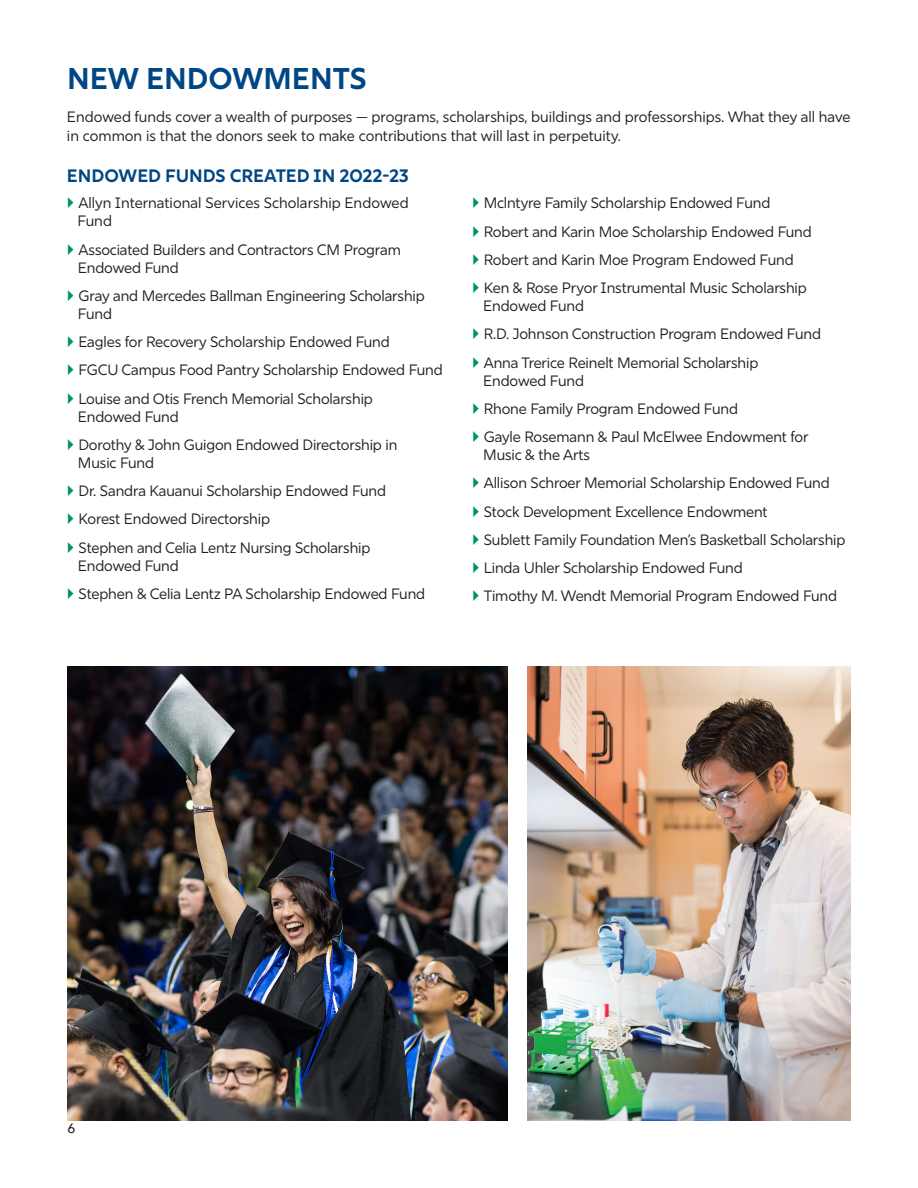
<style>
.page{position:relative;width:918px;height:1188px;background:#fff}
.page>*{position:absolute;margin:0;border:0;box-sizing:border-box;transform-origin:0 0}
.t1{font:700 30px "Rig Sans";color:#004684}
.t2{font:700 18px "Rig Sans";color:#004684}
.t3{font:15px/18px "Rig Sans";letter-spacing:-.01em;color:#231f20}
.t4{font:500 13.5px "Avenir Next";color:#231f20}
</style>
<div class="page">
<img style="left:68px;top:666px;width:440px;height:454px">
<img style="left:527px;top:666px;width:323px;height:454px">
<p class="t1" style="left:67px;top:60px;width:301px">NEW ENDOWMENTS</p>
<p class="t3" style="left:67px;top:107px;width:785px;line-height:19.5px">Endowed funds cover a wealth of purposes — programs, scholarships, buildings and professorships. What they all have in common is that the donors seek to make contributions that will last in perpetuity.</p>
<p class="t2" style="left:67px;top:165px;width:343px">ENDOWED FUNDS CREATED IN 2022-23</p>
<p class="t3" style="left:77px;top:194px;width:333px">Allyn International Services Scholarship Endowed<br>Fund</p>
<p class="t3" style="left:78px;top:240px;width:324px">Associated Builders and Contractors CM Program<br>Endowed Fund</p>
<p class="t3" style="left:78px;top:287px;width:348px">Gray and Mercedes Ballman Engineering Scholarship<br>Fund</p>
<p class="t3" style="left:79px;top:333px;width:313px">Eagles for Recovery Scholarship Endowed Fund</p>
<p class="t3" style="left:79px;top:361px;width:366px">FGCU Campus Food Pantry Scholarship Endowed Fund</p>
<p class="t3" style="left:78px;top:389px;width:296px">Louise and Otis French Memorial Scholarship<br>Endowed Fund</p>
<p class="t3" style="left:78px;top:436px;width:321px">Dorothy &amp; John Guigon Endowed Directorship in<br>Music Fund</p>
<p class="t3" style="left:79px;top:482px;width:309px">Dr. Sandra Kauanui Scholarship Endowed Fund</p>
<p class="t3" style="left:79px;top:510px;width:193px">Korest Endowed Directorship</p>
<p class="t3" style="left:78px;top:539px;width:294px">Stephen and Celia Lentz Nursing Scholarship<br>Endowed Fund</p>
<p class="t3" style="left:79px;top:585px;width:348px">Stephen &amp; Celia Lentz PA Scholarship Endowed Fund</p>
<p class="t3" style="left:484px;top:194px;width:288px">Mclntyre Family Scholarship Endowed Fund</p>
<p class="t3" style="left:484px;top:222px;width:330px">Robert and Karin Moe Scholarship Endowed Fund</p>
<p class="t3" style="left:484px;top:251px;width:311px">Robert and Karin Moe Program Endowed Fund</p>
<p class="t3" style="left:483px;top:279px;width:325px">Ken &amp; Rose Pryor Instrumental Music Scholarship<br>Endowed Fund</p>
<p class="t3" style="left:484px;top:325px;width:339px">R.D. Johnson Construction Program Endowed Fund</p>
<p class="t3" style="left:483px;top:353px;width:277px">Anna Trerice Reinelt Memorial Scholarship<br>Endowed Fund</p>
<p class="t3" style="left:484px;top:400px;width:256px">Rhone Family Program Endowed Fund</p>
<p class="t3" style="left:483px;top:428px;width:327px">Gayle Rosemann &amp; Paul McElwee Endowment for<br>Music &amp; the Arts</p>
<p class="t3" style="left:484px;top:474px;width:348px">Allison Schroer Memorial Scholarship Endowed Fund</p>
<p class="t3" style="left:484px;top:503px;width:285px">Stock Development Excellence Endowment</p>
<p class="t3" style="left:484px;top:531px;width:363px">Sublett Family Foundation Men’s Basketball Scholarship</p>
<p class="t3" style="left:484px;top:559px;width:261px">Linda Uhler Scholarship Endowed Fund</p>
<p class="t3" style="left:484px;top:587px;width:355px">Timothy M. Wendt Memorial Program Endowed Fund</p>
<p class="t4" style="left:68px;top:1117px;width:10px">6</p>
</div>
